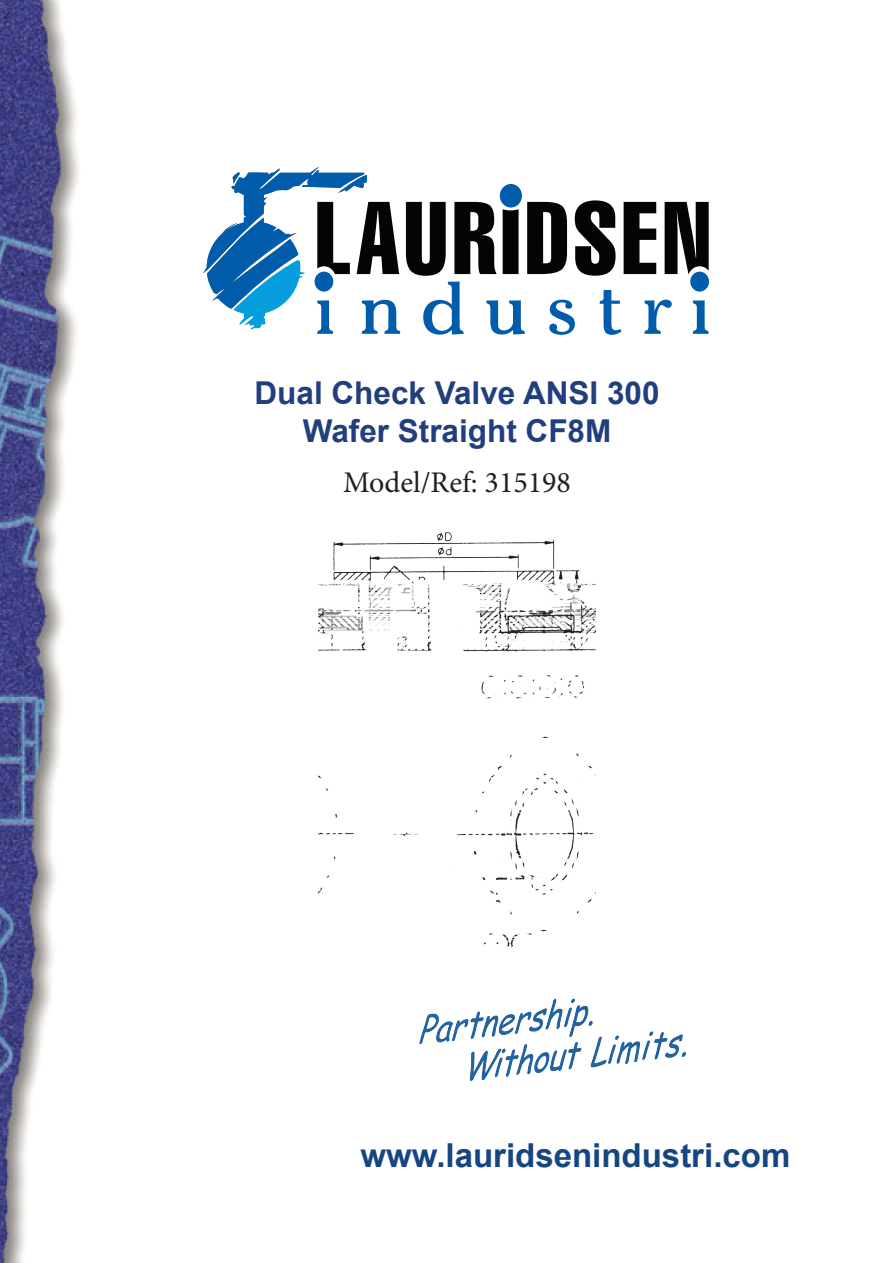
<style>
.page{position:relative;width:893px;height:1263px;background:#fff}
.page>*{position:absolute;margin:0;border:0;box-sizing:border-box;transform-origin:0 0}
.t1{font:700 33px "Arial";color:#154681}
.t2{font:700 31.5px/37.8px "Arial";color:#213e7d;text-align:center}
.t3{font:30px "Minion Pro";color:#231f20}
</style>
<div class="page">
<img style="left:0;top:0;width:79px;height:1263px">
<img style="left:419px;top:998px;width:267px;height:83px">
<svg style="left:203px;top:167px;width:506px;height:168px"></svg>
<img style="left:318px;top:532px;width:278px;height:416px">
<p class="t2" style="left:255px;top:375px;width:407px">Dual Check Valve ANSI 300<br>Wafer Straight CF8M</p>
<p class="t3" style="left:343px;top:462px;width:229px">Model/Ref: 315198</p>
<p class="t1" style="left:361px;top:1133px;width:431px">www.lauridsenindustri.com</p>
</div>
